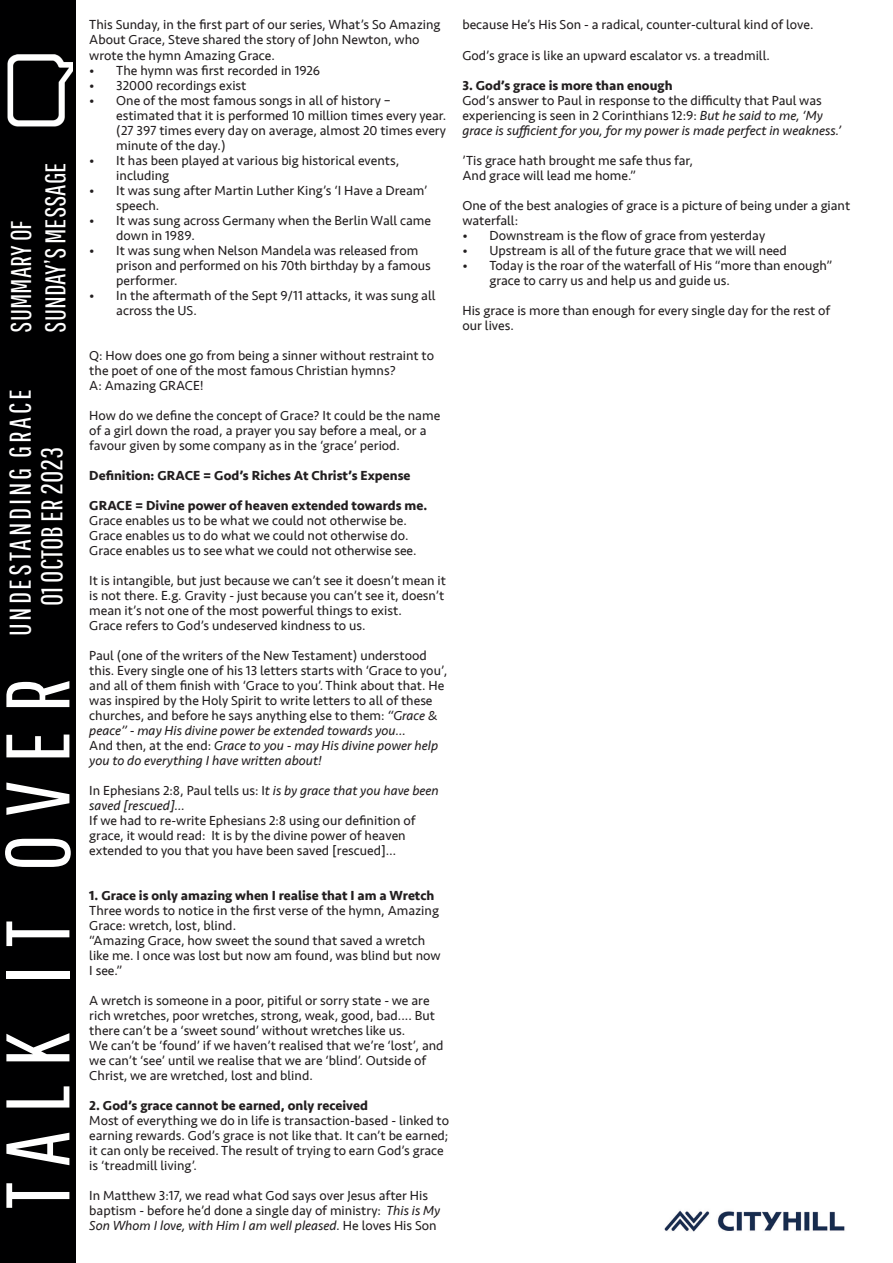
<style>
.page{position:relative;width:893px;height:1263px;background:#fff}
.page>*{position:absolute;margin:0;border:0;box-sizing:border-box;transform-origin:0 0}
.t1{font:90px "Pathway Gothic One";letter-spacing:.2em;color:#fff}
.t2{font:30px/32px "Pathway Gothic One";letter-spacing:.09em;color:#fff}
.t3{font:28.5px/34.2px "Pathway Gothic One";color:#fff}
.t4{font:13.5px/15px "Seravek";color:#231f20}
.t5{font:700 13.5px "Seravek";color:#231f20}
.t6{font:italic 13.5px/15px "Seravek";color:#231f20}
.s1{font-style:italic}
.s2{font-style:normal}
</style>
<div class="page">
<div style="left:0;top:0;width:75px;height:1263px;background:#000001"></div>
<img style="left:7px;top:54px;width:65px;height:72px">
<img style="left:664px;top:1210px;width:181px;height:22px">
<h3 class="t3" style="left:3px;top:332px;width:171px;rotate:-90deg">SUMMARY OF<br>SUNDAY’S MESSAGE</h3>
<h2 class="t2" style="left:3px;top:606px;width:218px;text-indent:-30px;rotate:-90deg">UNDESTANDING GRACE<br>01 OCTOB ER 2023</h2>
<h1 class="t1" style="left:-16px;top:1209px;width:532px;rotate:-90deg">TALK IT OVER</h1>
<p class="t4" style="left:89px;top:17px;width:353px">This Sunday, in the first part of our series, What’s So Amazing<br>About Grace, Steve shared the story of John Newton, who wrote the hymn Amazing Grace.</p>
<p class="t4" style="left:89px;top:62px;width:232px">• The hymn was first recorded in 1926</p>
<p class="t4" style="left:89px;top:77px;width:159px">• 32000 recordings exist</p>
<p class="t4" style="left:116px;top:92px;width:332px;text-indent:-27px">• One of the most famous songs in all of history – estimated that it is performed 10 million times every year. (27 397 times every day on average, almost 20 times every minute of the day.)</p>
<p class="t4" style="left:116px;top:152px;width:284px;text-indent:-27px">• It has been played at various big historical events, including</p>
<p class="t4" style="left:116px;top:182px;width:313px;text-indent:-27px">• It was sung after Martin Luther King’s ‘I Have a Dream’ speech.</p>
<p class="t4" style="left:116px;top:212px;width:316px;text-indent:-27px">• It was sung across Germany when the Berlin Wall came down in 1989.</p>
<p class="t4" style="left:116px;top:242px;width:316px;text-indent:-27px">• It was sung when Nelson Mandela was released from prison and performed on his 70th birthday by a famous performer.</p>
<p class="t4" style="left:116px;top:287px;width:321px;text-indent:-27px">• In the aftermath of the Sept 9/11 attacks, it was sung all across the US.</p>
<p class="t4" style="left:89px;top:347px;width:346px">Q: How does one go from being a sinner without restraint to the poet of one of the most famous Christian hymns?<br>A: Amazing GRACE!</p>
<p class="t4" style="left:89px;top:407px;width:352px">How do we define the concept of Grace? It could be the name of a girl down the road, a prayer you say before a meal, or a favour given by some company as in the ‘grace’ period.</p>
<p class="t5" style="left:89px;top:464px;width:323px">Definition: GRACE = God’s Riches At Christ’s Expense</p>
<p class="t5" style="left:89px;top:494px;width:339px">GRACE = Divine power of heaven extended towards me.</p>
<p class="t4" style="left:89px;top:512px;width:329px">Grace enables us to be what we could not otherwise be.<br>Grace enables us to do what we could not otherwise do.<br>Grace enables us to see what we could not otherwise see.</p>
<p class="t4" style="left:89px;top:572px;width:358px">It is intangible, but just because we can’t see it doesn’t mean it is not there. E.g. Gravity - just because you can’t see it, doesn’t mean it’s not one of the most powerful things to exist.<br>Grace refers to God’s undeserved kindness to us.</p>
<p class="t4" style="left:89px;top:647px;width:359px">Paul (one of the writers of the New Testament) understood this. Every single one of his 13 letters starts with ‘Grace to you’, and all of them finish with ‘Grace to you’. Think about that. He was inspired by the Holy Spirit to write letters to all of these churches, and before he says anything else to them: <span class="s1">“Grace &amp; peace” - may His divine power be extended towards you…<br></span>And then, at the end: <span class="s1">Grace to you - may His divine power help you to do everything I have written about!</span></p>
<p class="t6" style="left:89px;top:782px;width:351px"><span class="s2">In Ephesians 2:8, Paul tells us: I</span>t is by grace that you have been saved [rescued]…</p>
<p class="t4" style="left:89px;top:812px;width:328px">If we had to re-write Ephesians 2:8 using our definition of grace, it would read: It is by the divine power of heaven extended to you that you have been saved [rescued]…</p>
<p class="t5" style="left:89px;top:884px;width:347px">1. Grace is only amazing when I realise that I am a Wretch</p>
<p class="t4" style="left:89px;top:902px;width:353px">Three words to notice in the first verse of the hymn, Amazing Grace: wretch, lost, blind.<br>“Amazing Grace, how sweet the sound that saved a wretch like me. I once was lost but now am found, was blind but now I see.”</p>
<p class="t4" style="left:89px;top:992px;width:356px">A wretch is someone in a poor, pitiful or sorry state - we are rich wretches, poor wretches, strong, weak, good, bad.... But there can’t be a ‘sweet sound’ without wretches like us.<br>We can’t be ‘found’ if we haven’t realised that we’re ‘lost’, and we can’t ‘see’ until we realise that we are ‘blind’. Outside of Christ, we are wretched, lost and blind.</p>
<p class="t5" style="left:89px;top:1094px;width:280px">2. God’s grace cannot be earned, only received</p>
<p class="t4" style="left:89px;top:1112px;width:361px">Most of everything we do in life is transaction-based - linked to earning rewards. God’s grace is not like that. It can’t be earned; it can only be received. The result of trying to earn God’s grace is ‘treadmill living’.</p>
<p class="t4" style="left:89px;top:1187px;width:352px">In Matthew 3:17, we read what God says over Jesus after His baptism - before he’d done a single day of ministry: <span class="s1">This is My<br>Son Whom I love, with Him I am well pleased.</span> He loves His Son</p>
<p class="t4" style="left:462px;top:17px;width:353px">because He’s His Son - a radical, counter-cultural kind of love.</p>
<p class="t4" style="left:462px;top:47px;width:309px">God’s grace is like an upward escalator vs. a treadmill.</p>
<p class="t5" style="left:462px;top:74px;width:212px">3. God’s grace is more than enough</p>
<p class="t4" style="left:462px;top:92px;width:380px">God’s answer to Paul in response to the difficulty that Paul was experiencing is seen in 2 Corinthians 12:9: <span class="s1">But he said to me, ‘My grace is sufficient for you, for my power is made perfect in weakness.’</span></p>
<p class="t4" style="left:462px;top:152px;width:232px">’Tis grace hath brought me safe thus far,<br>And grace will lead me home.”</p>
<p class="t4" style="left:462px;top:197px;width:389px">One of the best analogies of grace is a picture of being under a giant waterfall:</p>
<p class="t4" style="left:462px;top:227px;width:304px">• Downstream is the flow of grace from yesterday</p>
<p class="t4" style="left:462px;top:242px;width:326px">• Upstream is all of the future grace that we will need</p>
<p class="t4" style="left:489px;top:257px;width:344px;text-indent:-27px">• Today is the roar of the waterfall of His “more than enough” grace to carry us and help us and guide us.</p>
<p class="t4" style="left:462px;top:302px;width:369px">His grace is more than enough for every single day for the rest of</p>
<p class="t4" style="left:462px;top:317px;width:53px">our lives.</p>
</div>
